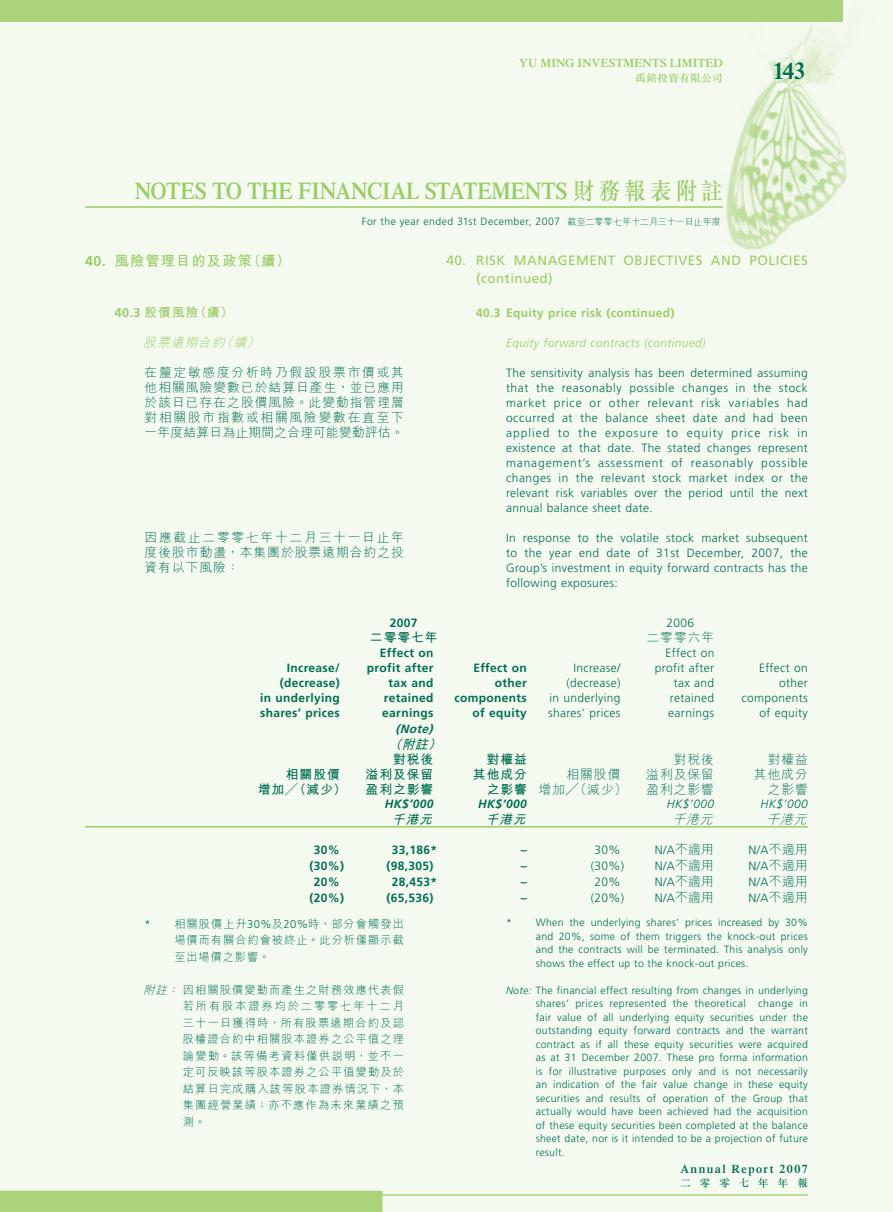
<style>
.page{position:relative;width:893px;height:1212px;background:#f5faf0}
.page>*{position:absolute;margin:0;border:0;box-sizing:border-box;transform-origin:0 0}
.t1{font:600 24px "Times LT Std";letter-spacing:-.01em;color:#99cd65;scale:.9 1}
.t2{font:600 24px "Times LT Std";color:#006e53}
.t3{font:14.25px "M Hei HK Bold B5 pc H";letter-spacing:.08em;color:#99cd65}
.t4{font:13.5px/18px "Frutiger LT Std";letter-spacing:.04em;color:#99cd65}
.t5{font:12.75px/15px "M Hei HK Light B5 pc H";letter-spacing:.08em;color:#006e53;text-align:justify}
.t6{font:12.75px "M Hei HK Bold B5 pc H";letter-spacing:.08em;color:#006e53}
.t7{font:12.75px "M Hei HK Bold B5 pc H";color:#99cd65}
.t8{font:italic 12.75px "M Hei HK Bold B5 pc H";color:#006e53}
.t9{font:italic 12.75px "M Hei HK Light B5 pc H";color:#99cd65}
.t10{font:italic 12.75px "M Hei HK Light B5 pc H";color:#006e53}
.t11{font:300 12px/15px "Frutiger LT Std";letter-spacing:.03em;color:#006e53;text-align:justify}
.t12{font:700 12px "Frutiger LT Std";letter-spacing:.03em;color:#006e53}
.t13{font:italic 300 12px "Frutiger LT Std";letter-spacing:.03em;color:#99cd65}
.t14{font:700 12px "Frutiger LT Std";letter-spacing:.03em;color:#99cd65}
.t15{font:600 12px "Times LT Std";letter-spacing:.01em;color:#99cd65}
.t16{font:600 12px "Times LT Std";letter-spacing:.125em;color:#006e53}
.t17{font:italic 700 12px "Frutiger LT Std";letter-spacing:.03em;color:#006e53}
.t18{font:italic 300 12px "Frutiger LT Std";letter-spacing:.03em;color:#006e53}
.t19{font:italic 700 12px "Frutiger LT Std";color:#006e53}
.t20{font:11.25px/16.5px "M Hei HK Light B5 pc H";letter-spacing:.095em;color:#006e53;text-align:justify}
.t21{font:300 10.5px/13.5px "Frutiger LT Std";letter-spacing:.03em;color:#006e53;text-align:justify}
.t22{font:10.5px "M Sung HK Medium B5 pc H";letter-spacing:-.005em;color:#99cd65;scale:1.05 1}
.t23{font:10.5px "M Sung HK Medium B5 pc H";letter-spacing:.86em;color:#006e53}
.s1{font-family:"M Sung HK Medium B5 pc H";font-weight:400}
.s2{font-family:"M Hei HK Light B5 pc H";font-weight:400;font-size:9px}
.s3{font-family:"Frutiger LT Std";font-weight:700}
.s4{font-family:"M Hei HK Bold B5 pc H"}
.s5{font-family:"M Hei HK Light B5 pc H";font-weight:400;font-size:12.75px}
.s6{font-family:"Frutiger LT Std";font-weight:300}
.s7{font-style:italic}
</style>
<div class="page">
<hr style="left:85px;top:206px;width:638px;height:2px;background:#99cd65">
<hr style="left:85px;top:1194px;width:723px;height:2px;background:#aad37c">
<div style="left:0;top:0;width:843px;height:21px;background:#aad37c"></div>
<div style="left:0;top:1191px;width:382px;height:21px;background:#aad37c"></div>
<hr style="left:85px;top:826px;width:723px;height:1px;background:#99cd65">
<p class="t15" style="left:519px;top:59px;width:205px">YU MING INVESTMENTS LIMITED</p>
<p class="t22" style="left:635px;top:74px;width:85px">禹銘投資有限公司</p>
<h1 class="t1" style="left:135px;top:182px;width:655px">NOTES TO THE FINANCIAL STATEMENTS <span class="s1">財務報表附註</span></h1>
<p class="t21" style="left:362px;top:215px;width:360px">For the year ended 31st December, 2007 <span class="s2">截至二零零七年十二月三十一日止年度</span></p>
<h1 class="t2" style="left:772px;top:63px;width:35px">143</h1>
<h2 class="t3" style="left:85px;top:255px;width:207px"><span class="s3">40.</span> 風險管理目的及政策（續）</h2>
<p class="t7" style="left:115px;top:307px;width:120px"><span class="s3">40.3</span> 股價風險（續）</p>
<p class="t9" style="left:143px;top:337px;width:121px">股票遠期合約（續）</p>
<p class="t5" style="left:145px;top:366px;width:261px">在釐定敏感度分析時乃假設股票市價或其他相關風險變數已於結算日產生，並已應用於該日已存在之股價風險。此變動指管理層對相關股市指數或相關風險變數在直至下一年度結算日為止期間之合理可能變動評估。</p>
<p class="t5" style="left:145px;top:531px;width:261px">因應截止二零零七年十二月三十一日止年度後股市動盪，本集團於股票遠期合約之投資有以下風險：</p>
<p class="t4" style="left:476px;top:252px;width:333px;text-indent:-30px">40. RISK MANAGEMENT OBJECTIVES AND POLICIES (continued)</p>
<p class="t14" style="left:476px;top:305px;width:200px">40.3 Equity price risk (continued)</p>
<p class="t13" style="left:506px;top:335px;width:201px">Equity forward contracts (continued)</p>
<p class="t11" style="left:506px;top:366px;width:303px">The sensitivity analysis has been determined assuming that the reasonably possible changes in the stock market price or other relevant risk variables had occurred at the balance sheet date and had been applied to the exposure to equity price risk in existence at that date. The stated changes represent management’s assessment of reasonably possible changes in the relevant stock market index or the relevant risk variables over the period until the next annual balance sheet date.</p>
<p class="t11" style="left:506px;top:531px;width:303px">In response to the volatile stock market subsequent to the year end date of 31st December, 2007, the Group’s investment in equity forward contracts has the following exposures:</p>
<p class="t12" style="left:390px;top:616px;width:29px">2007</p>
<p class="t11" style="left:666px;top:617px;width:29px">2006</p>
<p class="t6" style="left:370px;top:632px;width:69px">二零零七年</p>
<p class="t5" style="left:646px;top:631px;width:69px">二零零六年</p>
<p class="t12" style="left:380px;top:646px;width:55px">Effect on</p>
<p class="t11" style="left:666px;top:647px;width:50px">Effect on</p>
<p class="t12" style="left:287px;top:661px;width:55px">Increase/</p>
<p class="t12" style="left:367px;top:661px;width:68px">profit after</p>
<p class="t12" style="left:473px;top:661px;width:55px">Effect on</p>
<p class="t11" style="left:573px;top:662px;width:49px">Increase/</p>
<p class="t11" style="left:655px;top:662px;width:61px">profit after</p>
<p class="t11" style="left:759px;top:662px;width:50px">Effect on</p>
<p class="t12" style="left:280px;top:676px;width:62px">(decrease)</p>
<p class="t12" style="left:388px;top:676px;width:47px">tax and</p>
<p class="t12" style="left:495px;top:676px;width:34px">other</p>
<p class="t11" style="left:566px;top:677px;width:56px">(decrease)</p>
<p class="t11" style="left:674px;top:677px;width:42px">tax and</p>
<p class="t11" style="left:779px;top:677px;width:30px">other</p>
<p class="t12" style="left:260px;top:691px;width:81px">in underlying</p>
<p class="t12" style="left:384px;top:691px;width:51px">retained</p>
<p class="t12" style="left:455px;top:691px;width:74px">components</p>
<p class="t11" style="left:549px;top:692px;width:73px">in underlying</p>
<p class="t11" style="left:670px;top:692px;width:46px">retained</p>
<p class="t11" style="left:742px;top:692px;width:68px">components</p>
<p class="t12" style="left:260px;top:706px;width:81px">shares’ prices</p>
<p class="t12" style="left:382px;top:706px;width:53px">earnings</p>
<p class="t12" style="left:473px;top:706px;width:56px">of equity</p>
<p class="t11" style="left:548px;top:707px;width:74px">shares’ prices</p>
<p class="t11" style="left:668px;top:707px;width:47px">earnings</p>
<p class="t11" style="left:760px;top:707px;width:50px">of equity</p>
<p class="t19" style="left:395px;top:722px;width:42px">(Note)</p>
<p class="t8" style="left:389px;top:739px;width:57px">（附註）</p>
<p class="t6" style="left:393px;top:754px;width:42px">對稅後</p>
<p class="t6" style="left:487px;top:754px;width:42px">對權益</p>
<p class="t5" style="left:674px;top:753px;width:42px">對稅後</p>
<p class="t5" style="left:768px;top:753px;width:42px">對權益</p>
<p class="t6" style="left:286px;top:769px;width:55px">相關股價</p>
<p class="t6" style="left:366px;top:769px;width:69px">溢利及保留</p>
<p class="t6" style="left:473px;top:769px;width:55px">其他成分</p>
<p class="t5" style="left:566px;top:768px;width:55px">相關股價</p>
<p class="t5" style="left:646px;top:768px;width:69px">溢利及保留</p>
<p class="t5" style="left:754px;top:768px;width:55px">其他成分</p>
<p class="t6" style="left:258px;top:784px;width:90px">增加╱（減少）</p>
<p class="t6" style="left:366px;top:784px;width:69px">盈利之影響</p>
<p class="t5" style="left:487px;top:783px;width:142px"><span class="s4">之影響</span> 增加╱（減少）</p>
<p class="t5" style="left:646px;top:783px;width:69px">盈利之影響</p>
<p class="t5" style="left:768px;top:783px;width:42px">之影響</p>
<p class="t17" style="left:385px;top:797px;width:50px">HK$’000</p>
<p class="t17" style="left:478px;top:797px;width:50px">HK$’000</p>
<p class="t18" style="left:667px;top:797px;width:49px">HK$’000</p>
<p class="t18" style="left:761px;top:797px;width:49px">HK$’000</p>
<p class="t8" style="left:392px;top:814px;width:45px">千港元</p>
<p class="t8" style="left:485px;top:814px;width:45px">千港元</p>
<p class="t10" style="left:672px;top:814px;width:45px">千港元</p>
<p class="t10" style="left:766px;top:814px;width:45px">千港元</p>
<p class="t12" style="left:314px;top:843px;width:28px">30%</p>
<p class="t12" style="left:392px;top:843px;width:47px">33,186*</p>
<p class="t12" style="left:521px;top:843px;width:7px">–</p>
<p class="t11" style="left:594px;top:844px;width:28px">30%</p>
<p class="t11" style="left:655px;top:844px;width:61px">N/A<span class="s5">不適用</span></p>
<p class="t11" style="left:749px;top:844px;width:61px">N/A<span class="s5">不適用</span></p>
<p class="t12" style="left:309px;top:859px;width:36px">(30%)</p>
<p class="t12" style="left:386px;top:859px;width:49px">(98,305)</p>
<p class="t12" style="left:521px;top:859px;width:7px">–</p>
<p class="t11" style="left:591px;top:860px;width:35px">(30%)</p>
<p class="t11" style="left:655px;top:860px;width:61px">N/A<span class="s5">不適用</span></p>
<p class="t11" style="left:749px;top:860px;width:61px">N/A<span class="s5">不適用</span></p>
<p class="t12" style="left:314px;top:874px;width:28px">20%</p>
<p class="t12" style="left:392px;top:874px;width:47px">28,453*</p>
<p class="t12" style="left:521px;top:874px;width:7px">–</p>
<p class="t11" style="left:594px;top:875px;width:28px">20%</p>
<p class="t11" style="left:655px;top:875px;width:61px">N/A<span class="s5">不適用</span></p>
<p class="t11" style="left:749px;top:875px;width:61px">N/A<span class="s5">不適用</span></p>
<p class="t12" style="left:309px;top:890px;width:36px">(20%)</p>
<p class="t12" style="left:386px;top:890px;width:49px">(65,536)</p>
<p class="t12" style="left:521px;top:890px;width:7px">–</p>
<p class="t11" style="left:591px;top:891px;width:35px">(20%)</p>
<p class="t11" style="left:655px;top:891px;width:61px">N/A<span class="s5">不適用</span></p>
<p class="t11" style="left:749px;top:891px;width:61px">N/A<span class="s5">不適用</span></p>
<p class="t20" style="left:174px;top:916px;width:231px;text-indent:-30px"><span class="s6">*</span> 相關股價上升<span class="s6">30%</span>及<span class="s6">20%</span>時，部分會觸發出場價而有關合約會被終止。此分析僅顯示截至出場價之影響。</p>
<p class="t20" style="left:183px;top:982px;width:223px;text-indent:-39px"><span class="s7">附註：</span>因相關股價變動而產生之財務效應代表假若所有股本證券均於二零零七年十二月三十一日獲得時，所有股票遠期合約及認股權證合約中相關股本證券之公平值之理論變動。該等備考資料僅供說明，並不一定可反映該等股本證券之公平值變動及於結算日完成購入該等股本證券情況下，本集團經營業績；亦不應作為未來業績之預測。</p>
<p class="t21" style="left:536px;top:917px;width:274px;text-indent:-30px">* When the underlying shares’ prices increased by 30% and 20%, some of them triggers the knock-out prices and the contracts will be terminated. This analysis only shows the effect up to the knock-out prices.</p>
<p class="t21" style="left:536px;top:984px;width:274px;text-indent:-30px"><span class="s7">Note:</span> The financial effect resulting from changes in underlying shares’ prices represented the theoretical change in fair value of all underlying equity securities under the outstanding equity forward contracts and the warrant contract as if all these equity securities were acquired as at 31 December 2007. These pro forma information is for illustrative purposes only and is not necessarily an indication of the fair value change in these equity securities and results of operation of the Group that actually would have been achieved had the acquisition of these equity securities been completed at the balance sheet date, nor is it intended to be a projection of future result.</p>
<p class="t16" style="left:680px;top:1164px;width:129px">Annual Report 2007</p>
<p class="t23" style="left:680px;top:1179px;width:129px">二零零七年年報</p>
</div>
